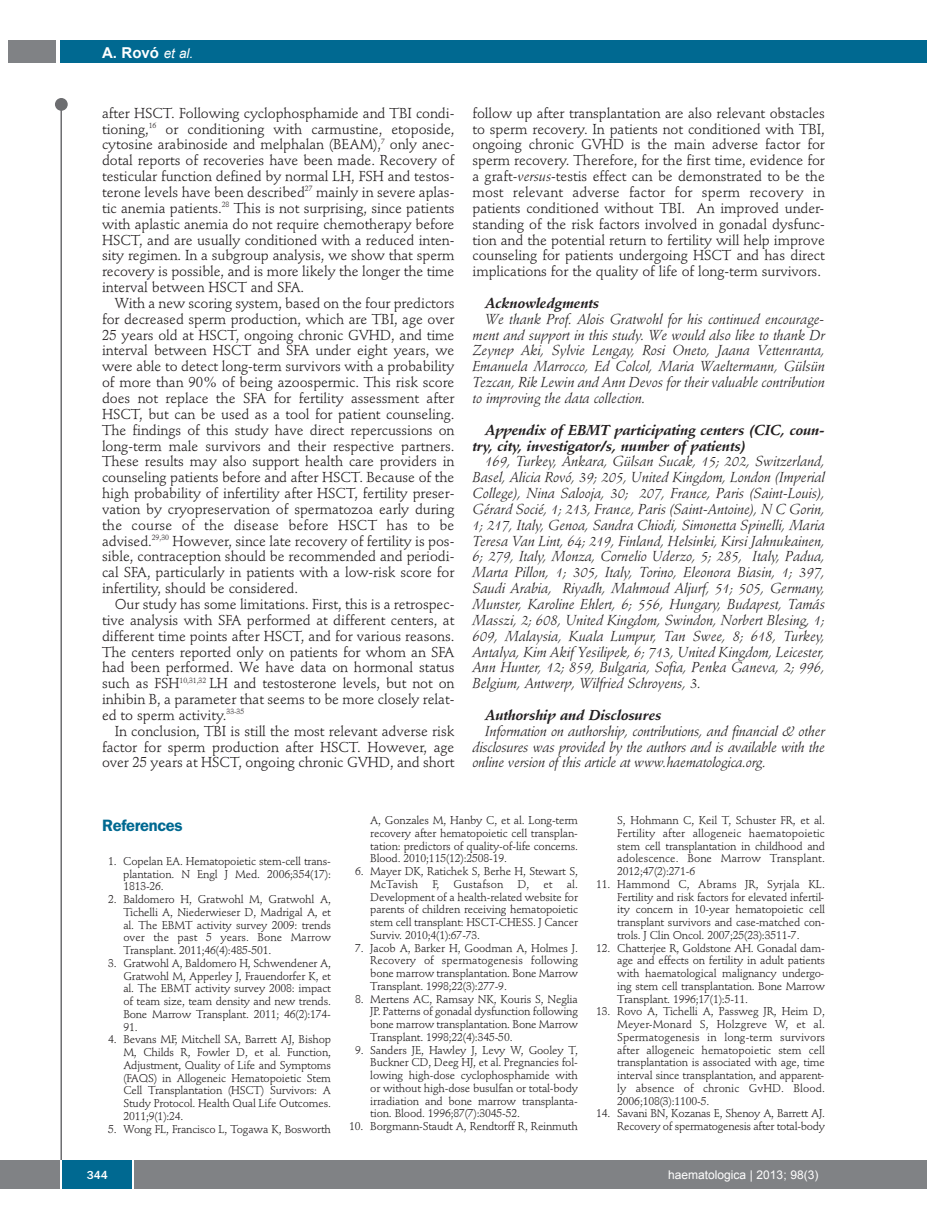
<style>
.page{position:relative;width:927px;height:1225px;background:#fff}
.page>*{position:absolute;margin:0;border:0;box-sizing:border-box;transform-origin:0 0}
.t1{font:600 16.5px "Franklin Gothic";letter-spacing:-.015em;color:#006991}
.t2{font:700 15px "Arial";color:#fff}
.t3{font:14.25px/15.9px "Stempel Schneidler";letter-spacing:-.005em;color:#231f20;text-align:justify}
.t4{font:italic 14.25px/15.9px "Stempel Schneidler";letter-spacing:-.005em;color:#231f20;text-align:justify}
.t5{font:italic 700 14.25px/15.9px "Stempel Schneidler";letter-spacing:-.005em;color:#231f20}
.t6{font:12px "Arial";color:#fff}
.t7{font:500 12px "Franklin Gothic";color:#fff}
.t8{font:11.25px/12.8px "Stempel Schneidler";letter-spacing:-.015em;color:#231f20;text-align:justify}
.s1{font-weight:400;font-style:italic;font-size:13.5px}
.s2{font-style:italic}
</style>
<div class="page">
<div style="left:911px;top:40px;width:16px;height:22px;background:#006991"></div>
<div style="left:910px;top:1160px;width:17px;height:28px;background:#808285"></div>
<div style="left:55px;top:98px;width:13px;height:13px;background:#6c6d70;border-radius:50%"></div>
<hr style="left:60px;top:101px;width:2px;height:1061px;background:#6c6d70">
<div style="left:60px;top:40px;width:852px;height:22px;background:#006991"></div>
<div style="left:9px;top:40px;width:47px;height:22px;background:#808285"></div>
<div style="left:0;top:1160px;width:911px;height:28px;background:#808285"></div>
<div style="left:62px;top:1160px;width:71px;height:28px;background:#006991"></div>
<hr style="left:60px;top:1160px;width:2px;height:28px;background:#fff">
<svg style="left:133px;top:1160px;width:1px;height:28px"></svg>
<p class="t2" style="left:102px;top:44px;width:93px">A. Rovó <span class="s1">et al.</span></p>
<p class="t3" style="left:102px;top:106px;width:354px">after HSCT. Following cyclophosphamide and TBI condi&shy;tioning,<sup>16</sup> or conditioning with carmustine, etoposide, cytosine arabinoside and melphalan (BEAM),<sup>7</sup> only anec&shy;dotal reports of recoveries have been made. Recovery of testicular function defined by normal LH, FSH and testos&shy;terone levels have been described<sup>27</sup> mainly in severe aplas&shy;tic anemia patients.<sup>28</sup> This is not surprising, since patients with aplastic anemia do not require chemotherapy before HSCT, and are usually conditioned with a reduced inten&shy;sity regimen. In a subgroup analysis, we show that sperm recovery is possible, and is more likely the longer the time interval between HSCT and SFA.</p>
<p class="t3" style="left:102px;top:296px;width:354px;text-indent:13px">With a new scoring system, based on the four predictors for decreased sperm production, which are TBI, age over 25 years old at HSCT, ongoing chronic GVHD, and time interval between HSCT and SFA under eight years, we were able to detect long-term survivors with a probability of more than 90% of being azoospermic. This risk score does not replace the SFA for fertility assessment after HSCT, but can be used as a tool for patient counseling.<br>The findings of this study have direct repercussions on long-term male survivors and their respective partners.<br>These results may also support health care providers in counseling patients before and after HSCT. Because of the high probability of infertility after HSCT, fertility preser&shy;vation by cryopreservation of spermatozoa early during the course of the disease before HSCT has to be advised.<sup>29,30</sup> However, since late recovery of fertility is pos&shy;sible, contraception should be recommended and periodi&shy;cal SFA, particularly in patients with a low-risk score for infertility, should be considered.</p>
<p class="t3" style="left:102px;top:597px;width:354px;text-indent:13px">Our study has some limitations. First, this is a retrospec&shy;tive analysis with SFA performed at different centers, at different time points after HSCT, and for various reasons.<br>The centers reported only on patients for whom an SFA had been performed. We have data on hormonal status such as FSH<sup>10,31,32</sup> LH and testosterone levels, but not on inhibin B, a parameter that seems to be more closely relat&shy;ed to sperm activity.<sup>33-35</sup></p>
<p class="t3" style="left:102px;top:724px;width:354px;text-indent:13px">In conclusion, TBI is still the most relevant adverse risk factor for sperm production after HSCT. However, age over 25 years at HSCT, ongoing chronic GVHD, and short</p>
<p class="t3" style="left:472px;top:106px;width:354px">follow up after transplantation are also relevant obstacles to sperm recovery. In patients not conditioned with TBI, ongoing chronic GVHD is the main adverse factor for sperm recovery. Therefore, for the first time, evidence for a graft-<span class="s2">versus</span>-testis effect can be demonstrated to be the most relevant adverse factor for sperm recovery in patients conditioned without TBI. An improved under&shy;standing of the risk factors involved in gonadal dysfunc&shy;tion and the potential return to fertility will help improve counseling for patients undergoing HSCT and has direct implications for the quality of life of long-term survivors.</p>
<p class="t5" style="left:485px;top:296px;width:116px">Acknowledgments</p>
<p class="t4" style="left:472px;top:312px;width:354px;text-indent:13px">We thank Prof. Alois Gratwohl for his continued encourage&shy;ment and support in this study. We would also like to thank Dr Zeynep Aki, Sylvie Lengay, Rosi Oneto, Jaana Vettenranta, Emanuela Marrocco, Ed Colcol, Maria Waeltermann, Gülsün Tezcan, Rik Lewin and Ann Devos for their valuable contribution to improving the data collection.</p>
<p class="t5" style="left:472px;top:423px;width:354px;text-indent:13px">Appendix of EBMT participating centers (CIC, coun&shy;try, city, investigator/s, number of patients)</p>
<p class="t4" style="left:472px;top:455px;width:354px;text-indent:13px">169, Turkey, Ankara, Gülsan Sucak, 15; 202, Switzerland, Basel, Alicia Rovó, 39; 205, United Kingdom, London (Imperial College), Nina Salooja, 30; 207, France, Paris (Saint-Louis), Gérard Socié, 1; 213, France, Paris (Saint-Antoine), N C Gorin, 1; 217, Italy, Genoa, Sandra Chiodi, Simonetta Spinelli, Maria Teresa Van Lint, 64; 219, Finland, Helsinki, Kirsi Jahnukainen, 6; 279, Italy, Monza, Cornelio Uderzo, 5; 285, Italy, Padua, Marta Pillon, 1; 305, Italy, Torino, Eleonora Biasin, 1; 397, Saudi Arabia, Riyadh, Mahmoud Aljurf, 51; 505, Germany, Munster, Karoline Ehlert, 6; 556, Hungary, Budapest, Tamás Masszi, 2; 608, United Kingdom, Swindon, Norbert Blesing, 1; 609, Malaysia, Kuala Lumpur, Tan Swee, 8; 618, Turkey, Antalya, Kim Akif Yesilipek, 6; 713, United Kingdom, Leicester, Ann Hunter, 12; 859, Bulgaria, Sofia, Penka Ganeva, 2; 996, Belgium, Antwerp, Wilfried Schroyens, 3.</p>
<p class="t5" style="left:485px;top:708px;width:178px">Authorship and Disclosures</p>
<p class="t4" style="left:472px;top:724px;width:354px;text-indent:13px">Information on authorship, contributions, and financial &amp; other disclosures was provided by the authors and is available with the online version of this article at www.haematologica.org.</p>
<p class="t1" style="left:102px;top:819px;width:82px">References</p>
<p class="t8" style="left:123px;top:855px;width:209px;text-indent:-15px">1. Copelan EA. Hematopoietic stem-cell trans&shy;plantation. N Engl J Med. 2006;354(17):<br>1813-26.</p>
<p class="t8" style="left:123px;top:894px;width:209px;text-indent:-15px">2. Baldomero H, Gratwohl M, Gratwohl A, Tichelli A, Niederwieser D, Madrigal A, et al. The EBMT activity survey 2009: trends over the past 5 years. Bone Marrow Transplant. 2011;46(4):485-501.</p>
<p class="t8" style="left:123px;top:957px;width:209px;text-indent:-15px">3. Gratwohl A, Baldomero H, Schwendener A, Gratwohl M, Apperley J, Frauendorfer K, et al. The EBMT activity survey 2008: impact of team size, team density and new trends.<br>Bone Marrow Transplant. 2011; 46(2):174- 91.</p>
<p class="t8" style="left:123px;top:1034px;width:209px;text-indent:-15px">4. Bevans MF, Mitchell SA, Barrett AJ, Bishop M, Childs R, Fowler D, et al. Function, Adjustment, Quality of Life and Symptoms (FAQS) in Allogeneic Hematopoietic Stem Cell Transplantation (HSCT) Survivors: A Study Protocol. Health Qual Life Outcomes.<br>2011;9(1):24.</p>
<p class="t8" style="left:108px;top:1123px;width:224px">5. Wong FL, Francisco L, Togawa K, Bosworth</p>
<p class="t8" style="left:370px;top:815px;width:209px">A, Gonzales M, Hanby C, et al. Long-term recovery after hematopoietic cell transplan&shy;tation: predictors of quality-of-life concerns.<br>Blood. 2010;115(12):2508-19.</p>
<p class="t8" style="left:370px;top:866px;width:209px;text-indent:-15px">6. Mayer DK, Ratichek S, Berhe H, Stewart S, McTavish F, Gustafson D, et al.<br>Development of a health-related website for parents of children receiving hematopoietic stem cell transplant: HSCT-CHESS. J Cancer Surviv. 2010;4(1):67-73.</p>
<p class="t8" style="left:370px;top:942px;width:209px;text-indent:-15px">7. Jacob A, Barker H, Goodman A, Holmes J.<br>Recovery of spermatogenesis following bone marrow transplantation. Bone Marrow Transplant. 1998;22(3):277-9.</p>
<p class="t8" style="left:370px;top:993px;width:209px;text-indent:-15px">8. Mertens AC, Ramsay NK, Kouris S, Neglia JP. Patterns of gonadal dysfunction following bone marrow transplantation. Bone Marrow Transplant. 1998;22(4):345-50.</p>
<p class="t8" style="left:370px;top:1044px;width:209px;text-indent:-15px">9. Sanders JE, Hawley J, Levy W, Gooley T, Buckner CD, Deeg HJ, et al. Pregnancies fol&shy;lowing high-dose cyclophosphamide with or without high-dose busulfan or total-body irradiation and bone marrow transplanta&shy;tion. Blood. 1996;87(7):3045-52.</p>
<p class="t8" style="left:349px;top:1121px;width:230px">10. Borgmann-Staudt A, Rendtorff R, Reinmuth</p>
<p class="t8" style="left:617px;top:815px;width:209px">S, Hohmann C, Keil T, Schuster FR, et al.<br>Fertility after allogeneic haematopoietic stem cell transplantation in childhood and adolescence. Bone Marrow Transplant.<br>2012;47(2):271-6</p>
<p class="t8" style="left:617px;top:878px;width:209px;text-indent:-21px">11. Hammond C, Abrams JR, Syrjala KL.<br>Fertility and risk factors for elevated infertil&shy;ity concern in 10-year hematopoietic cell transplant survivors and case-matched con&shy;trols. J Clin Oncol. 2007;25(23):3511-7.</p>
<p class="t8" style="left:617px;top:942px;width:209px;text-indent:-21px">12. Chatterjee R, Goldstone AH. Gonadal dam&shy;age and effects on fertility in adult patients with haematological malignancy undergo&shy;ing stem cell transplantation. Bone Marrow Transplant. 1996;17(1):5-11.</p>
<p class="t8" style="left:617px;top:1006px;width:209px;text-indent:-21px">13. Rovo A, Tichelli A, Passweg JR, Heim D, Meyer-Monard S, Holzgreve W, et al.<br>Spermatogenesis in long-term survivors after allogeneic hematopoietic stem cell transplantation is associated with age, time interval since transplantation, and apparent&shy;ly absence of chronic GvHD. Blood.<br>2006;108(3):1100-5.</p>
<p class="t8" style="left:596px;top:1108px;width:230px;text-align:right">14. Savani BN, Kozanas E, Shenoy A, Barrett AJ.<br>Recovery of spermatogenesis after total-body</p>
<p class="t7" style="left:87px;top:1171px;width:23px">344</p>
<p class="t6" style="left:668px;top:1168px;width:152px">haematologica | 2013; 98(3)</p>
</div>
